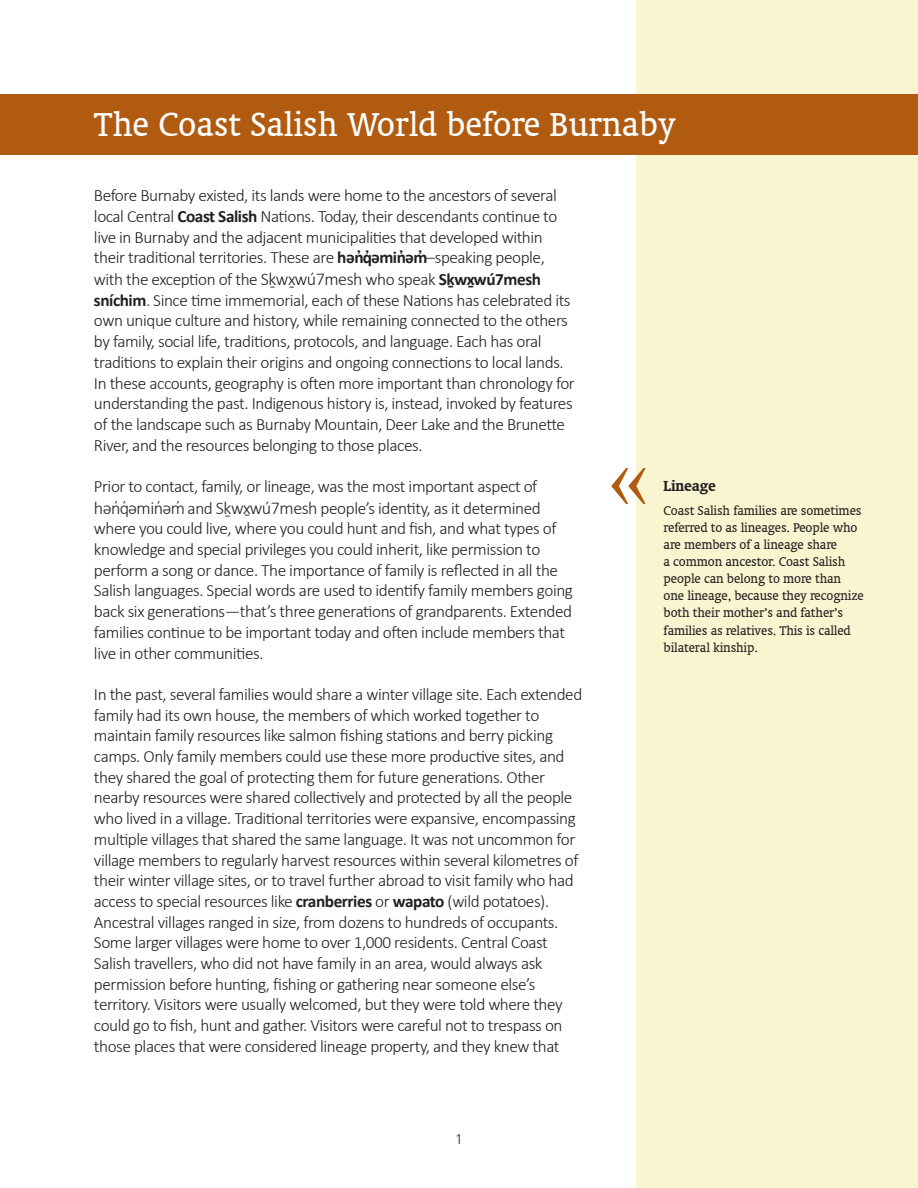
<style>
.page{position:relative;width:918px;height:1188px;background:#fff}
.page>*{position:absolute;margin:0;border:0;box-sizing:border-box;transform-origin:0 0}
.t1{font:37.5px "Oranda BT";color:#fff}
.t2{font:300 18px "Calibri";color:#231f20}
.t3{font:300 17.25px/20.7px "Calibri";letter-spacing:-.025em;color:#231f20}
.t4{font:700 16.5px "Oranda BT";letter-spacing:-.01em;color:#231f20}
.t5{font:14.25px/17.1px "Oranda BT";letter-spacing:-.01em;color:#231f20}
.t6{font:14.25px "Humanist 777 BT Light B";color:#231f20}
.s1{font-weight:700}
.s2{font-size:18px}
</style>
<div class="page">
<div style="left:637px;top:0;width:281px;height:1188px;background:#f9f5d0"></div>
<svg style="left:611px;top:468px;width:35px;height:36px"></svg>
<div style="left:0;top:94px;width:918px;height:61px;background:#b15b10"></div>
<h1 class="t1" style="left:94px;top:103px;width:583px">The Coast Salish World before Burnaby</h1>
<p class="t3" style="left:94px;top:185px;width:465px">Before Burnaby existed, its lands were home to the ancestors of several local Central <span class="s1">Coast Salish</span> Nations. Today, their descendants continue to live in Burnaby and the adjacent municipalities that developed within their traditional territories. These are <span class="s1">hənq̓ əminəm̓ ̓</span>–speaking people,</p>
<p class="t3" style="left:94px;top:246px;width:449px;line-height:22px;text-indent:277px"><span class="s1">̓<br></span>with the exception of the <span class="s2">Sḵwxwú7mesh</span> who speak <span class="s1">Sḵwxwú7mesh</span></p>
<p class="t2" style="left:297px;top:268px;width:8px">̱</p>
<p class="t3" style="left:94px;top:269px;width:482px;text-indent:381px"><span class="s1">̱<br>sníchim</span>. Since time immemorial, each of these Nations has celebrated its own unique culture and history, while remaining connected to the others by family, social life, traditions, protocols, and language. Each has oral traditions to explain their origins and ongoing connections to local lands.<br>In these accounts, geography is often more important than chronology for understanding the past. Indigenous history is, instead, invoked by features of the landscape such as Burnaby Mountain, Deer Lake and the Brunette River, and the resources belonging to those places.</p>
<p class="t3" style="left:94px;top:475px;width:448px;line-height:21.6px">Prior to contact, family, or lineage, was the most important aspect of <span class="s2">hənq̓ əminəm̓ ̓</span>and <span class="s2">Sḵwxwú7mesh</span> people’s identity, as it determined</p>
<p class="t2" style="left:129px;top:496px;width:6px">̓</p>
<p class="t2" style="left:252px;top:496px;width:8px">̱</p>
<p class="t3" style="left:94px;top:518px;width:481px">where you could live, where you could hunt and fish, and what types of knowledge and special privileges you could inherit, like permission to perform a song or dance. The importance of family is reflected in all the Salish languages. Special words are used to identify family members going back six generations—that’s three generations of grandparents. Extended families continue to be important today and often include members that live in other communities.</p>
<p class="t3" style="left:94px;top:684px;width:490px">In the past, several families would share a winter village site. Each extended family had its own house, the members of which worked together to maintain family resources like salmon fishing stations and berry picking camps. Only family members could use these more productive sites, and they shared the goal of protecting them for future generations. Other nearby resources were shared collectively and protected by all the people who lived in a village. Traditional territories were expansive, encompassing multiple villages that shared the same language. It was not uncommon for village members to regularly harvest resources within several kilometres of their winter village sites, or to travel further abroad to visit family who had access to special resources like <span class="s1">cranberries</span> or <span class="s1">wapato</span> (wild potatoes).<br>Ancestral villages ranged in size, from dozens to hundreds of occupants.<br>Some larger villages were home to over 1,000 residents. Central Coast Salish travellers, who did not have family in an area, would always ask permission before hunting, fishing or gathering near someone else’s territory. Visitors were usually welcomed, but they were told where they could go to fish, hunt and gather. Visitors were careful not to trespass on those places that were considered lineage property, and they knew that</p>
<p class="t6" style="left:455px;top:1131px;width:9px">1</p>
<p class="t4" style="left:664px;top:476px;width:54px">Lineage</p>
<p class="t5" style="left:664px;top:502px;width:202px">Coast Salish families are sometimes referred to as lineages. People who are members of a lineage share<br>a common ancestor. Coast Salish people can belong to more than one lineage, because they recognize both their mother’s and father’s families as relatives. This is called bilateral kinship.</p>
</div>
